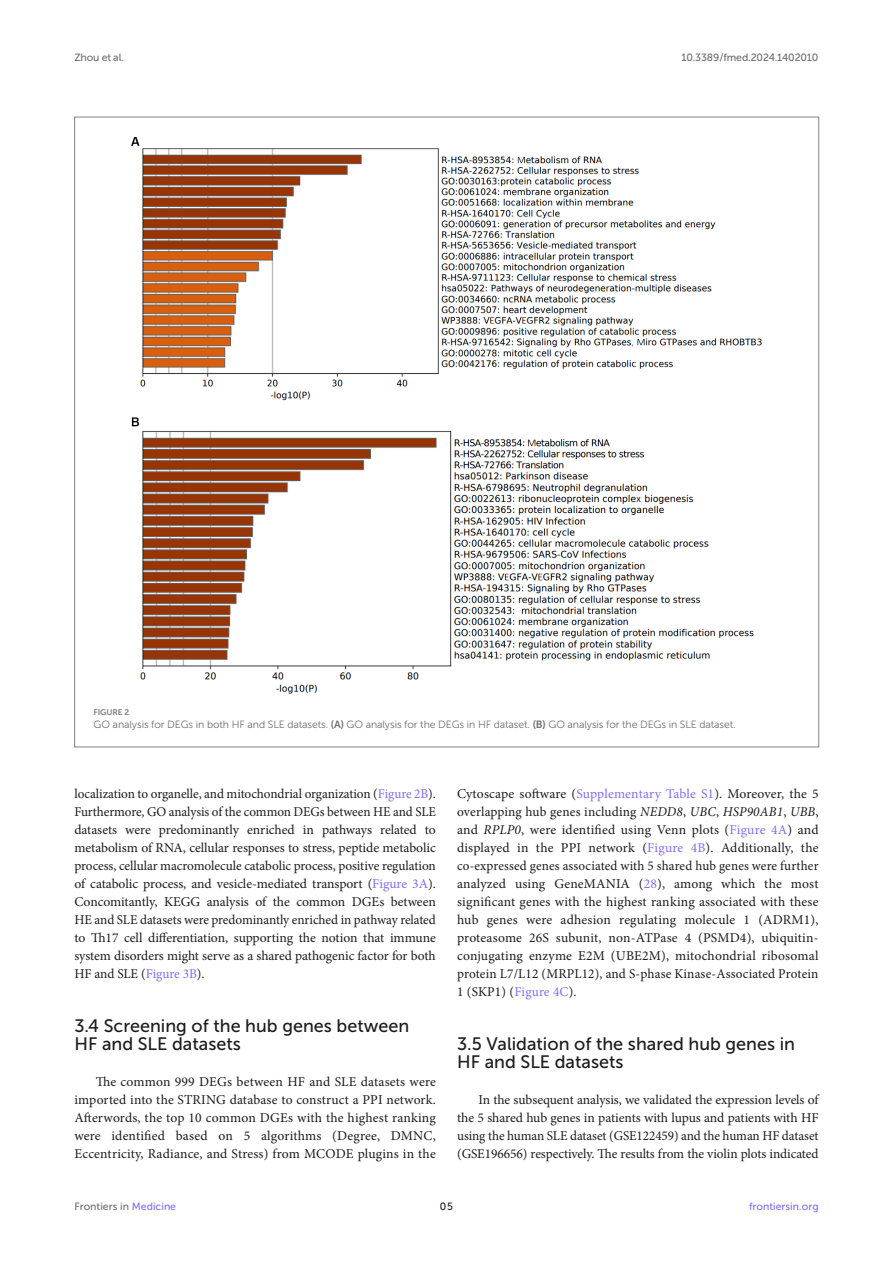
<style>
.page{position:relative;width:893px;height:1263px;background:#fff}
.page>*{position:absolute;margin:0;border:0;box-sizing:border-box;transform-origin:0 0}
.HEAD_2{font:18px/18px "Museo Sans 500";color:#1b1c1b}
.TEXT_FLUSH{font:13.5px/18px "Minion Pro";color:#1b1c1b;text-align:justify}
.FIG_LEG{font:10.5px "Museo Sans 300";letter-spacing:-.01em;color:#706f70}
.t1{font:10.5px "Museo Sans 500";letter-spacing:-.015em;color:#706f70}
.t2{font:10.5px "Museo Sans 500";color:#856df0}
.t3{font:10.5px "Museo Sans 500";color:#1b1c1b}
.FIG_HD{font:8.25px "Museo Sans 700";letter-spacing:-.01em;color:#7e7f7f}
.s1{font-family:"Museo Sans 700"}
.s2{color:#856df0}
.s3{font-style:italic}
</style>
<div class="page">
<img style="left:131px;top:137px;width:631px;height:557px">
<p class="t1" style="left:74px;top:51px;width:51px">Zhou et al.</p>
<p class="t1" style="left:681px;top:51px;width:138px">10.3389/fmed.2024.1402010</p>
<p class="FIG_HD" style="left:94px;top:707px;width:37px">FIGURE 2</p>
<p class="FIG_LEG" style="left:94px;top:719px;width:644px">GO analysis for DEGs in both HF and SLE datasets. <span class="s1">(A)</span> GO analysis for the DEGs in HF dataset. <span class="s1">(B)</span> GO analysis for the DEGs in SLE dataset.</p>
<p class="TEXT_FLUSH" style="left:74px;top:785px;width:363px">localization to organelle, and mitochondrial organization (<span class="s2">Figure 2B</span>).<br>Furthermore, GO analysis of the common DEGs between HE and SLE datasets were predominantly enriched in pathways related to metabolism of RNA, cellular responses to stress, peptide metabolic process, cellular macromolecule catabolic process, positive regulation of catabolic process, and vesicle-mediated transport (<span class="s2">Figure 3A</span>).<br>Concomitantly, KEGG analysis of the common DGEs between HE and SLE datasets were predominantly enriched in pathway related to Th17 cell differentiation, supporting the notion that immune system disorders might serve as a shared pathogenic factor for both HF and SLE (<span class="s2">Figure 3B</span>).</p>
<p class="HEAD_2" style="left:74px;top:1017px;width:336px">3.4 Screening of the hub genes between<br>HF and SLE datasets</p>
<p class="TEXT_FLUSH" style="left:74px;top:1073px;width:363px;text-indent:21px">The common 999 DEGs between HF and SLE datasets were imported into the STRING database to construct a PPI network.<br>Afterwords, the top 10 common DGEs with the highest ranking were identified based on 5 algorithms (Degree, DMNC, Eccentricity, Radiance, and Stress) from MCODE plugins in the</p>
<p class="TEXT_FLUSH" style="left:457px;top:785px;width:363px">Cytoscape software (<span class="s2">Supplementary Table S1</span>). Moreover, the 5 overlapping hub genes including <span class="s3">NEDD8</span>, <span class="s3">UBC</span>, <span class="s3">HSP90AB1</span>, <span class="s3">UBB</span>, and <span class="s3">RPLP0</span>, were identified using Venn plots (<span class="s2">Figure 4A</span>) and displayed in the PPI network (<span class="s2">Figure 4B</span>). Additionally, the co-expressed genes associated with 5 shared hub genes were further analyzed using GeneMANIA (<span class="s2">28</span>), among which the most significant genes with the highest ranking associated with these hub genes were adhesion regulating molecule 1 (ADRM1), proteasome 26S subunit, non-ATPase 4 (PSMD4), ubiquitin&shy;conjugating enzyme E2M (UBE2M), mitochondrial ribosomal protein L7/L12 (MRPL12), and S-phase Kinase-Associated Protein 1 (SKP1) (<span class="s2">Figure 4C</span>).</p>
<p class="HEAD_2" style="left:457px;top:1035px;width:339px">3.5 Validation of the shared hub genes in<br>HF and SLE datasets</p>
<p class="TEXT_FLUSH" style="left:457px;top:1091px;width:363px;text-indent:21px">In the subsequent analysis, we validated the expression levels of the 5 shared hub genes in patients with lupus and patients with HF using the human SLE dataset (GSE122459) and the human HF dataset (GSE196656) respectively. The results from the violin plots indicated</p>
<p class="t1" style="left:74px;top:1200px;width:103px">Frontiers in <span class="s2">Medicine</span></p>
<p class="t3" style="left:440px;top:1200px;width:14px">05</p>
<p class="t2" style="left:749px;top:1200px;width:71px">frontiersin.org</p>
</div>
